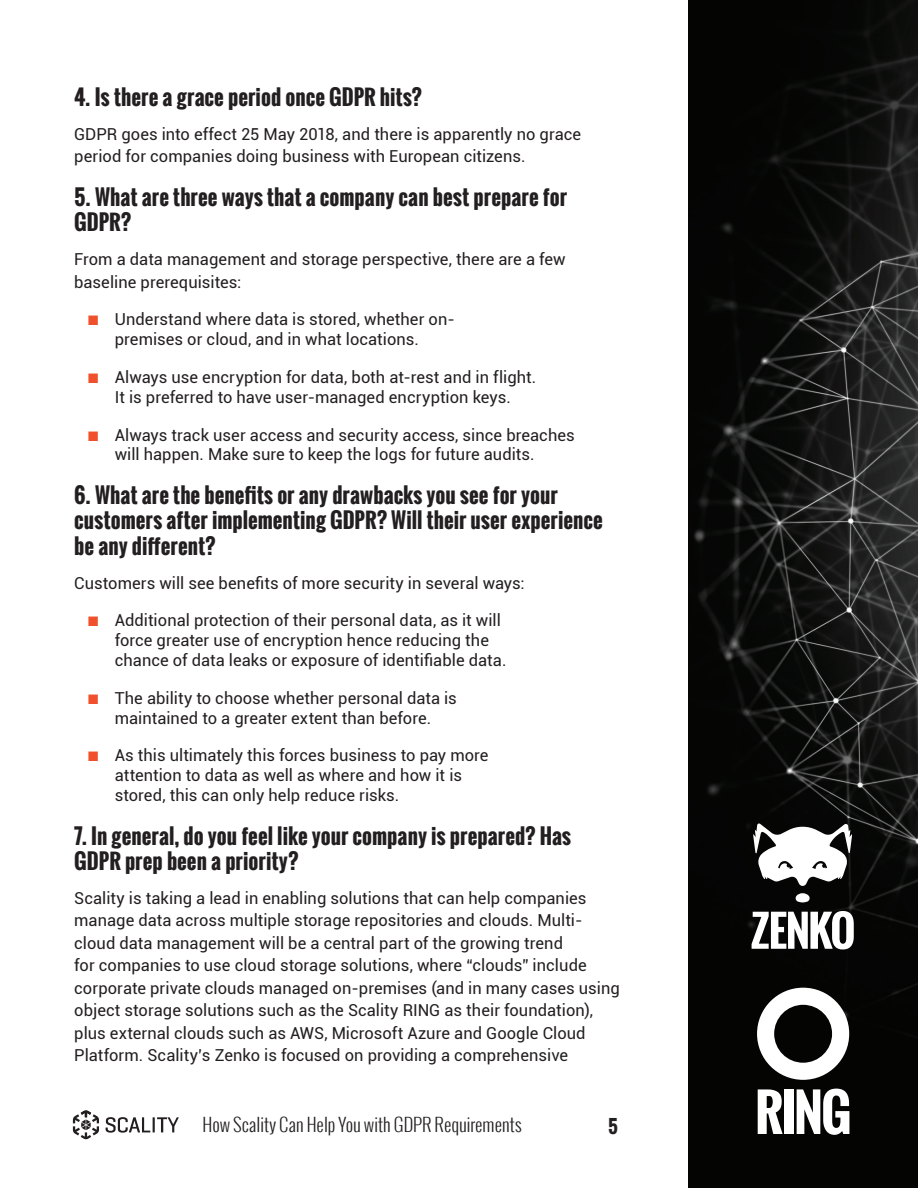
<style>
.page{position:relative;width:918px;height:1188px;background:#fff}
.page>*{position:absolute;margin:0;border:0;box-sizing:border-box;transform-origin:0 0}
.subsubhead{font:700 21px/25.5px "Oswald";letter-spacing:.005em;color:#231f20}
.t1{font:300 18px "Oswald";color:#231f20}
.t2{font:700 18px "Oswald";color:#231f20}
._02_Body{font:16.5px/22.5px "Roboto";color:#231f20}
.s1{font-family:"Proxima Nova";color:#f0502b}
</style>
<div class="page">
<img style="left:688px;top:0;width:230px;height:1188px">
<svg style="left:758px;top:1089px;width:25px;height:45px"></svg>
<div style="left:784px;top:1089px;width:9px;height:45px;background:#fff"></div>
<svg style="left:797px;top:1089px;width:52px;height:46px"></svg>
<svg style="left:757px;top:988px;width:92px;height:92px"></svg>
<svg style="left:752px;top:911px;width:102px;height:38px"></svg>
<svg style="left:796px;top:893px;width:14px;height:9px"></svg>
<svg style="left:753px;top:823px;width:99px;height:63px"></svg>
<svg style="left:106px;top:1117px;width:73px;height:16px"></svg>
<svg style="left:73px;top:1110px;width:26px;height:29px"></svg>
<p class="subsubhead" style="left:74px;top:85px;width:349px">4. Is there a grace period once GDPR hits?</p>
<p class="_02_Body" style="left:74px;top:122px;width:508px">GDPR goes into effect 25 May 2018, and there is apparently no grace period for companies doing business with European citizens.</p>
<p class="subsubhead" style="left:74px;top:184px;width:494px">5. What are three ways that a company can best prepare for<br>GDPR?</p>
<p class="_02_Body" style="left:74px;top:247px;width:493px">From a data management and storage perspective, there are a few baseline prerequisites:</p>
<p class="_02_Body" style="left:88px;top:309px;width:369px;line-height:19.8px;text-align:center"><span class="s1">■</span> Understand where data is stored, whether on&shy;premises or cloud, and in what locations.</p>
<p class="_02_Body" style="left:88px;top:367px;width:450px;line-height:19.8px;text-align:center"><span class="s1">■</span> Always use encryption for data, both at-rest and in flight.<br>It is preferred to have user-managed encryption keys.</p>
<p class="_02_Body" style="left:115px;top:424px;width:462px;line-height:19.8px;text-indent:-27px"><span class="s1">■</span> Always track user access and security access, since breaches will happen. Make sure to keep the logs for future audits.</p>
<p class="subsubhead" style="left:74px;top:482px;width:530px">6. What are the benefits or any drawbacks you see for your customers after implementing GDPR? Will their user experience be any different?</p>
<p class="_02_Body" style="left:74px;top:571px;width:452px">Customers will see benefits of more security in several ways:</p>
<p class="_02_Body" style="left:115px;top:610px;width:393px;line-height:19.8px;text-indent:-27px"><span class="s1">■</span> Additional protection of their personal data, as it will force greater use of encryption hence reducing the chance of data leaks or exposure of identifiable data.</p>
<p class="_02_Body" style="left:88px;top:687px;width:371px;line-height:19.8px;text-align:center"><span class="s1">■</span> The ability to choose whether personal data is maintained to a greater extent than before.</p>
<p class="_02_Body" style="left:115px;top:745px;width:375px;line-height:19.8px;text-indent:-27px"><span class="s1">■</span> As this ultimately this forces business to pay more attention to data as well as where and how it is stored, this can only help reduce risks.</p>
<p class="subsubhead" style="left:74px;top:823px;width:498px">7. In general, do you feel like your company is prepared? Has<br>GDPR prep been a priority?</p>
<p class="_02_Body" style="left:74px;top:886px;width:547px">Scality is taking a lead in enabling solutions that can help companies manage data across multiple storage repositories and clouds. Multi&shy;cloud data management will be a central part of the growing trend<br>for companies to use cloud storage solutions, where “clouds” include corporate private clouds managed on-premises (and in many cases using object storage solutions such as the Scality RING as their foundation), plus external clouds such as AWS, Microsoft Azure and Google Cloud Platform. Scality’s Zenko is focused on providing a comprehensive</p>
<p class="t1" style="left:202px;top:1113px;width:321px">How Scality Can Help You with GDPR Requirements</p>
<p class="t2" style="left:608px;top:1113px;width:11px">5</p>
</div>
